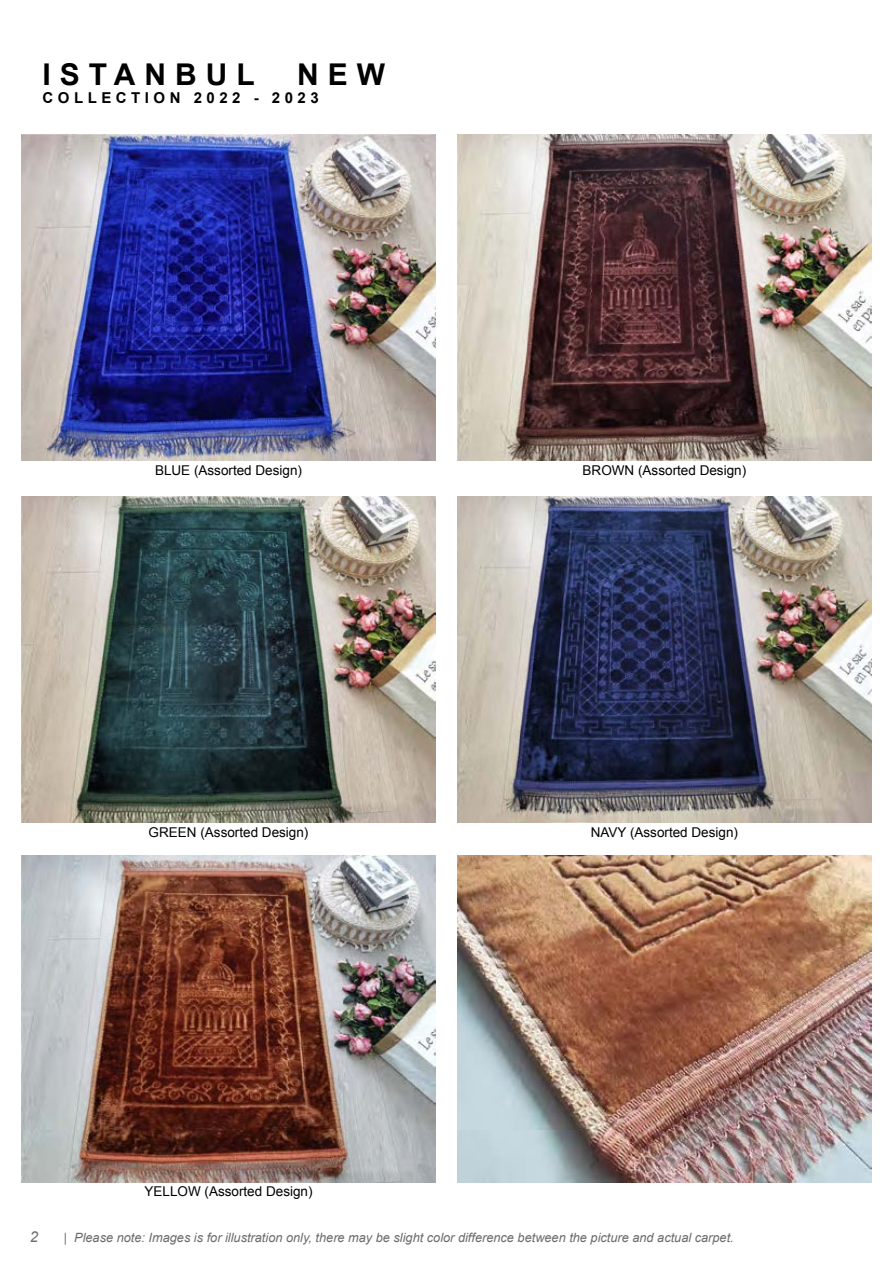
<style>
.page{position:relative;width:893px;height:1263px;background:#fff}
.page>*{position:absolute;margin:0;border:0;box-sizing:border-box;transform-origin:0 0}
.t1{font:700 30px "Arial";letter-spacing:.3em;color:#000}
.t2{font:700 15px "Arial";letter-spacing:.3em;color:#000}
.t3{font:italic 15px "Arial";color:#6a6b6e}
.t4{font:13.5px "Arial";color:#000}
.t5{font:italic 12.75px "Arial";color:#6a6b6e}
</style>
<div class="page">
<img style="left:21px;top:855px;width:415px;height:327px">
<img style="left:457px;top:855px;width:415px;height:327px">
<img style="left:457px;top:496px;width:415px;height:327px">
<img style="left:457px;top:134px;width:415px;height:327px">
<img style="left:21px;top:496px;width:415px;height:327px">
<img style="left:21px;top:134px;width:415px;height:327px">
<h1 class="t1" style="left:43px;top:55px;width:214px">ISTANBUL</h1>
<h1 class="t1" style="left:297px;top:55px;width:89px">NEW</h1>
<p class="t2" style="left:43px;top:88px;width:278px">COLLECTION 2022 - 2023</p>
<p class="t4" style="left:155px;top:461px;width:149px">BLUE (Assorted Design)</p>
<p class="t4" style="left:149px;top:823px;width:161px">GREEN (Assorted Design)</p>
<p class="t4" style="left:145px;top:1182px;width:170px">YELLOW (Assorted Design)</p>
<p class="t4" style="left:583px;top:461px;width:165px">BROWN (Assorted Design)</p>
<p class="t4" style="left:591px;top:823px;width:149px">NAVY (Assorted Design)</p>
<p class="t3" style="left:30px;top:1227px;width:10px">2</p>
<p class="t5" style="left:64px;top:1229px;width:671px">| Please note: Images is for illustration only, there may be slight color difference between the picture and actual carpet.</p>
</div>
